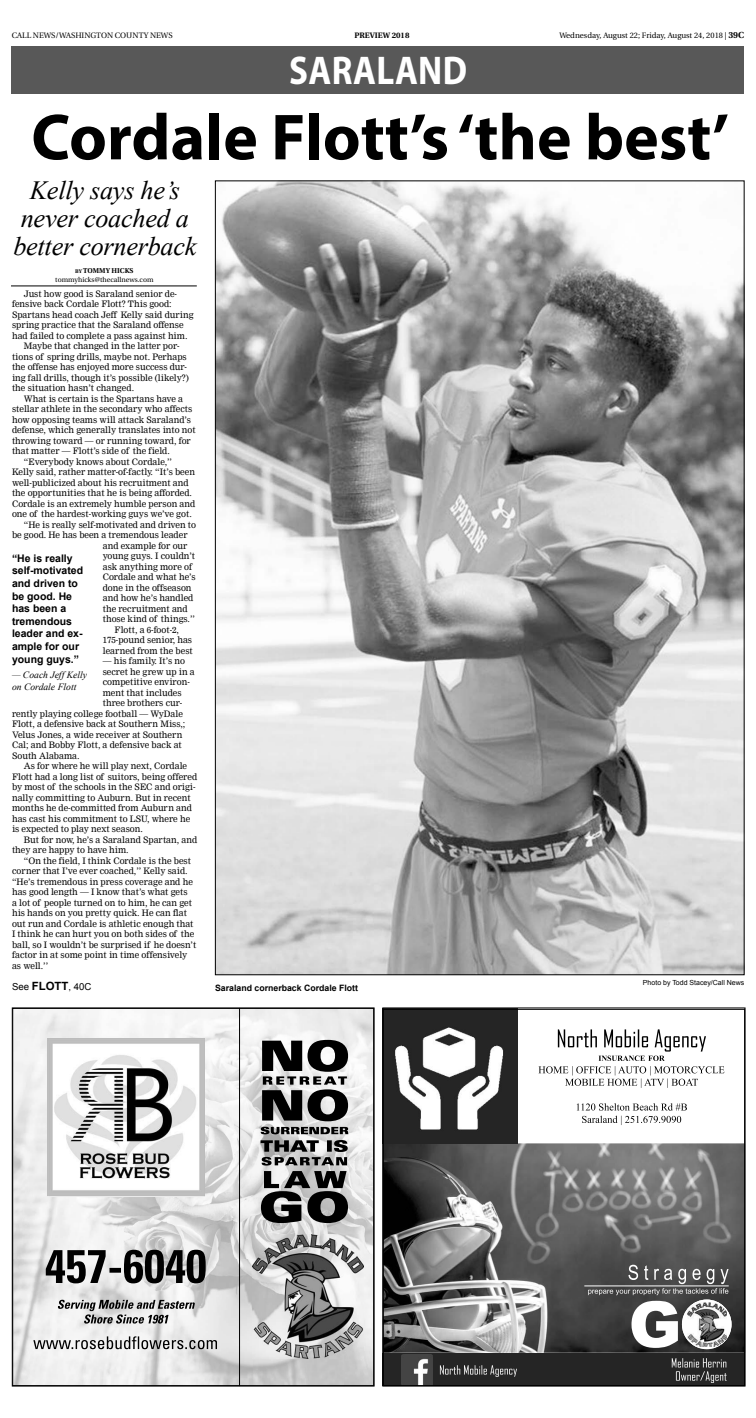
<style>
.page{position:relative;width:756px;height:1418px;background:#fff}
.page>*{position:absolute;margin:0;border:0;box-sizing:border-box;transform-origin:0 0}
.t1{font:700 65.62px "Myriad Pro";color:#000}
.t2{font:700 40.25px "Myriad Pro";letter-spacing:.01em;color:#fff;scale:.87 1}
.t3{font:italic 26.25px/28px "Times New Roman";letter-spacing:-.01em;color:#000;text-align:center}
.t4{font:700 10.5px/12.6px "Arial";color:#000}
.t5{font:italic 9.62px/11.5px "Times New Roman";color:#000}
.t6{font:9.62px "Arial";color:#000}
.t7{font:8.75px "Nimrod";color:#000}
.t8{font:700 8.75px "Arial";color:#000}
.t9{font:7.88px "Utopia";color:#000}
.t10{font:700 7.88px "Utopia";color:#000}
.t11{font:7px/8.4px "Utopia";color:#000;text-align:center}
.t12{font:7px "Arial";color:#000}
.s1{font-weight:700;font-size:8.75px}
.s2{font-weight:700;font-size:5.25px}
.s3{font-weight:700}
.s4{font-weight:700;font-size:11.38px}
</style>
<div class="page">
<svg style="left:14px;top:1009px;width:359px;height:375px"></svg>
<img style="left:47px;top:1038px;width:157px;height:158px">
<svg style="left:261px;top:1040px;width:87px;height:94px"></svg>
<svg style="left:261px;top:1140px;width:87px;height:25px;background:#757575"></svg>
<svg style="left:261px;top:1171px;width:87px;height:52px;background:#5d5d5d"></svg>
<img style="left:253px;top:1234px;width:110px;height:124px">
<hr style="left:239px;top:1008px;width:1px;height:378px;background:#000">
<div style="left:12px;top:1007px;width:363px;height:379px;border:1px solid #000"></div>
<img style="left:385px;top:1143px;width:358px;height:209px">
<img style="left:385px;top:1011px;width:132px;height:132px">
<hr style="left:584px;top:1285px;width:145px;height:1px;background:#fff">
<svg style="left:538px;top:1029px;width:187px;height:59px"></svg>
<svg style="left:577px;top:1103px;width:110px;height:22px"></svg>
<div style="left:383px;top:1352px;width:362px;height:33px;background:#252525"></div>
<svg style="left:672px;top:1358px;width:55px;height:24px"></svg>
<img style="left:402px;top:1354px;width:30px;height:30px">
<svg style="left:440px;top:1365px;width:77px;height:11px"></svg>
<svg style="left:682px;top:1299px;width:50px;height:50px"></svg>
<svg style="left:588px;top:1264px;width:141px;height:83px"></svg>
<div style="left:382px;top:1007px;width:364px;height:379px;border:1px solid #000"></div>
<div style="left:12px;top:47px;width:732px;height:47px;background:#585858"></div>
<hr style="left:11px;top:286px;width:186px;height:1px;background:#000">
<img style="left:217px;top:183px;width:525px;height:790px">
<p class="t9" style="left:12px;top:32px;width:162px">CALL NEWS/WASHINGTON COUNTY NEWS</p>
<p class="t10" style="left:354px;top:32px;width:57px">PREVIEW 2018</p>
<p class="t9" style="left:559px;top:32px;width:186px">Wednesday, August 22; Friday, August 24, 2018 | <span class="s1">39C</span></p>
<h2 class="t2" style="left:289px;top:55px;width:206px">SARALAND</h2>
<h1 class="t1" style="left:31px;top:112px;width:699px">Cordale Flott’s ‘the best’</h1>
<h3 class="t3" style="left:13px;top:176px;width:185px">Kelly says he’s never coached a better cornerback</h3>
<p class="t11" style="left:55px;top:267px;width:100px"><span class="s2">BY</span> <span class="s3">TOMMY HICKS </span>tommyhicks@thecallnews.com</p>
<p class="t7" style="left:24px;top:288px;width:155px">Just how good is Saraland senior de-</p>
<p class="t7" style="left:12px;top:298px;width:161px">fensive back Cordale Flott? This good:</p>
<p class="t7" style="left:12px;top:309px;width:183px">Spartans head coach Jeff Kelly said during</p>
<p class="t7" style="left:12px;top:319px;width:173px">spring practice that the Saraland offense</p>
<p class="t7" style="left:12px;top:330px;width:177px">had failed to complete a pass against him.</p>
<p class="t7" style="left:24px;top:340px;width:157px">Maybe that changed in the latter por-</p>
<p class="t7" style="left:12px;top:351px;width:176px">tions of spring drills, maybe not. Perhaps</p>
<p class="t7" style="left:12px;top:361px;width:177px">the offense has enjoyed more success dur-</p>
<p class="t7" style="left:12px;top:372px;width:178px">ing fall drills, though it’s possible (likely?)</p>
<p class="t7" style="left:12px;top:382px;width:124px">the situation hasn’t changed.</p>
<p class="t7" style="left:24px;top:393px;width:161px">What is certain is the Spartans have a</p>
<p class="t7" style="left:12px;top:403px;width:182px">stellar athlete in the secondary who affects</p>
<p class="t7" style="left:12px;top:414px;width:181px">how opposing teams will attack Saraland’s</p>
<p class="t7" style="left:12px;top:424px;width:185px">defense, which generally translates into not</p>
<p class="t7" style="left:12px;top:435px;width:180px">throwing toward — or running toward, for</p>
<p class="t7" style="left:12px;top:445px;width:159px">that matter — Flott’s side of the field.</p>
<p class="t7" style="left:24px;top:456px;width:150px">“Everybody knows about Cordale,’’</p>
<p class="t7" style="left:12px;top:466px;width:185px">Kelly said, rather matter-of-factly. “It’s been</p>
<p class="t7" style="left:12px;top:477px;width:178px">well-publicized about his recruitment and</p>
<p class="t7" style="left:12px;top:487px;width:182px">the opportunities that he is being afforded.</p>
<p class="t7" style="left:12px;top:498px;width:185px">Cordale is an extremely humble person and</p>
<p class="t7" style="left:12px;top:508px;width:181px">one of the hardest-working guys we’ve got.</p>
<p class="t7" style="left:24px;top:519px;width:174px">“He is really self-motivated and driven to</p>
<p class="t7" style="left:12px;top:529px;width:177px">be good. He has been a tremendous leader</p>
<p class="t7" style="left:103px;top:540px;width:86px">and example for our</p>
<p class="t7" style="left:103px;top:550px;width:94px">young guys. I couldn’t</p>
<p class="t7" style="left:103px;top:561px;width:91px">ask anything more of</p>
<p class="t7" style="left:103px;top:571px;width:94px">Cordale and what he’s</p>
<p class="t7" style="left:103px;top:582px;width:90px">done in the offseason</p>
<p class="t7" style="left:103px;top:592px;width:92px">and how he’s handled</p>
<p class="t7" style="left:103px;top:603px;width:87px">the recruitment and</p>
<p class="t7" style="left:103px;top:613px;width:94px">those kind of things.’’</p>
<p class="t7" style="left:115px;top:624px;width:66px">Flott, a 6-foot-2,</p>
<p class="t7" style="left:103px;top:634px;width:91px">175-pound senior, has</p>
<p class="t7" style="left:103px;top:645px;width:92px">learned from the best</p>
<p class="t7" style="left:103px;top:655px;width:84px">— his family. It’s no</p>
<p class="t7" style="left:103px;top:666px;width:94px">secret he grew up in a</p>
<p class="t7" style="left:103px;top:676px;width:89px">competitive environ-</p>
<p class="t7" style="left:103px;top:687px;width:80px">ment that includes</p>
<p class="t7" style="left:103px;top:697px;width:81px">three brothers cur-</p>
<p class="t7" style="left:12px;top:708px;width:173px">rently playing college football — WyDale</p>
<p class="t7" style="left:12px;top:718px;width:175px">Flott, a defensive back at Southern Miss,;</p>
<p class="t7" style="left:12px;top:729px;width:172px">Velus Jones, a wide receiver at Southern</p>
<p class="t7" style="left:12px;top:739px;width:171px">Cal; and Bobby Flott, a defensive back at</p>
<p class="t7" style="left:12px;top:750px;width:69px">South Alabama.</p>
<p class="t7" style="left:24px;top:760px;width:165px">As for where he will play next, Cordale</p>
<p class="t7" style="left:12px;top:771px;width:187px">Flott had a long list of suitors, being offered</p>
<p class="t7" style="left:12px;top:781px;width:185px">by most of the schools in the SEC and origi-</p>
<p class="t7" style="left:12px;top:792px;width:180px">nally committing to Auburn. But in recent</p>
<p class="t7" style="left:12px;top:802px;width:181px">months he de-committed from Auburn and</p>
<p class="t7" style="left:12px;top:813px;width:180px">has cast his commitment to LSU, where he</p>
<p class="t7" style="left:12px;top:823px;width:132px">is expected to play next season.</p>
<p class="t7" style="left:24px;top:834px;width:175px">But for now, he’s a Saraland Spartan, and</p>
<p class="t7" style="left:12px;top:844px;width:118px">they are happy to have him.</p>
<p class="t7" style="left:24px;top:855px;width:169px">“On the field, I think Cordale is the best</p>
<p class="t7" style="left:12px;top:865px;width:177px">corner that I’ve ever coached,’’ Kelly said.</p>
<p class="t7" style="left:12px;top:876px;width:182px">“He’s tremendous in press coverage and he</p>
<p class="t7" style="left:12px;top:886px;width:177px">has good length — I know that’s what gets</p>
<p class="t7" style="left:12px;top:897px;width:182px">a lot of people turned on to him, he can get</p>
<p class="t7" style="left:12px;top:907px;width:176px">his hands on you pretty quick. He can flat</p>
<p class="t7" style="left:12px;top:918px;width:183px">out run and Cordale is athletic enough that</p>
<p class="t7" style="left:12px;top:928px;width:184px">I think he can hurt you on both sides of the</p>
<p class="t7" style="left:12px;top:939px;width:186px">ball, so I wouldn’t be surprised if he doesn’t</p>
<p class="t7" style="left:12px;top:949px;width:177px">factor in at some point in time offensively</p>
<p class="t7" style="left:12px;top:960px;width:38px">as well.’’</p>
<p class="t4" style="left:12px;top:552px;width:73px">“He is really self-motivated and driven to be good. He has been a tremendous leader and ex&shy;ample for our young guys.”</p>
<p class="t5" style="left:12px;top:669px;width:76px">— Coach Jeff Kelly on Cordale Flott</p>
<p class="t6" style="left:12px;top:980px;width:81px">See <span class="s4">FLOTT</span>, 40C</p>
<p class="t8" style="left:215px;top:982px;width:144px">Saraland cornerback Cordale Flott</p>
<p class="t12" style="left:643px;top:978px;width:103px">Photo by Todd Stacey/Call News</p>
</div>
